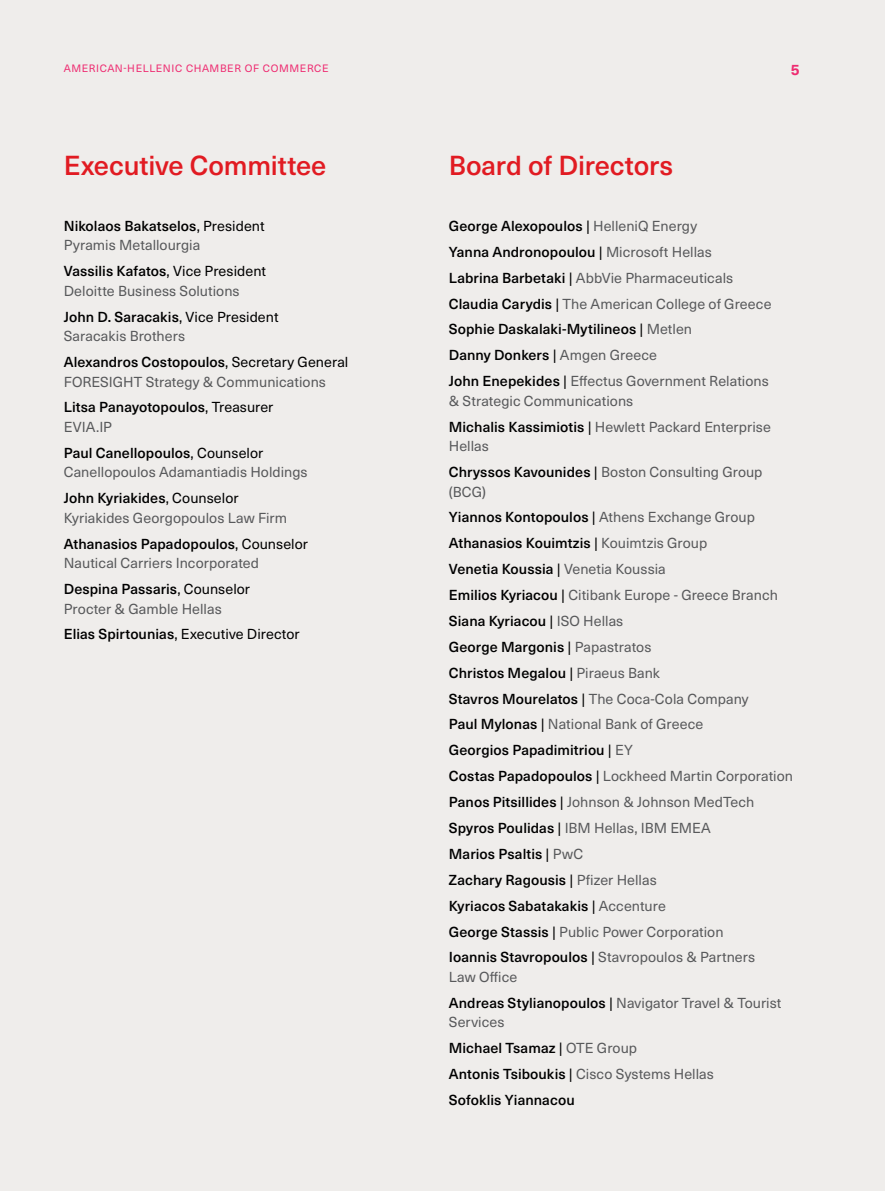
<style>
.page{position:relative;width:885px;height:1191px;background:#fff}
.page>*{position:absolute;margin:0;border:0;box-sizing:border-box;transform-origin:0 0}
.t1{font:500 27px "Neue Haas Unica W1 G";letter-spacing:-.005em;color:#e11b22}
.t2{font:700 15px "Neue Haas Unica W1 G";color:#ee2c71}
.t3{font:14.25px/26px "Neue Haas Unica W1 G";letter-spacing:.005em;color:#58595b}
.t4{font:500 14.25px/26px "Neue Haas Unica W1 G";letter-spacing:.005em;color:#000}
.t5{font:14.25px "Neue Haas Unica W1 G";letter-spacing:.005em;color:#000}
.t6{font:10.5px "Neue Haas Unica W1 G";letter-spacing:.06em;color:#ee2c71}
.s1{font-weight:500;color:#000}
.s2{color:#000}
.s3{font-weight:400}
.s4{font-weight:400;color:#58595b}
.s5{font-weight:500}
</style>
<div class="page">
<div style="left:0;top:0;width:884px;height:1191px;background:#efedeb"></div>
<p class="t6" style="left:64px;top:60px;width:266px">AMERICAN-HELLENIC CHAMBER OF COMMERCE</p>
<p class="t2" style="left:790px;top:58px;width:10px">5</p>
<h1 class="t1" style="left:64px;top:145px;width:264px">Executive Committee</h1>
<p class="t3" style="left:64px;top:215px;width:202px;line-height:19.5px"><span class="s1">Nikolaos Bakatselos</span><span class="s2">, President<br></span>Pyramis Metallourgia</p>
<p class="t3" style="left:64px;top:261px;width:204px;line-height:19.5px"><span class="s1">Vassilis Kafatos</span><span class="s2">, Vice President<br></span>Deloitte Business Solutions</p>
<p class="t3" style="left:64px;top:306px;width:216px;line-height:19.5px"><span class="s1">John D. Saracakis</span><span class="s2">, Vice President<br></span>Saracakis Brothers</p>
<p class="t3" style="left:64px;top:351px;width:286px;line-height:19.5px"><span class="s1">Alexandros Costopoulos</span><span class="s2">, Secretary General<br></span>FORESIGHT Strategy &amp; Communications</p>
<p class="t4" style="left:64px;top:397px;width:211px;line-height:19.5px">Litsa Panayotopoulos<span class="s3">, Treasurer<br></span><span class="s4">EVIA.IP</span></p>
<p class="t3" style="left:64px;top:442px;width:245px;line-height:19.5px"><span class="s1">Paul Canellopoulos</span><span class="s2">, Counselor<br></span>Canellopoulos Adamantiadis Holdings</p>
<p class="t3" style="left:64px;top:487px;width:225px;line-height:19.5px"><span class="s1">John Kyriakides</span><span class="s2">, Counselor<br></span>Kyriakides Georgopoulos Law Firm</p>
<p class="t3" style="left:64px;top:533px;width:246px;line-height:19.5px"><span class="s1">Athanasios Papadopoulos</span><span class="s2">, Counselor<br></span>Nautical Carriers Incorporated</p>
<p class="t3" style="left:64px;top:578px;width:188px;line-height:19.5px"><span class="s1">Despina Passaris</span><span class="s2">, Counselor<br></span>Procter &amp; Gamble Hellas</p>
<p class="t5" style="left:64px;top:624px;width:237px"><span class="s5">Elias Spirtounias</span>, Executive Director</p>
<h1 class="t1" style="left:449px;top:145px;width:226px">Board of Directors</h1>
<p class="t3" style="left:449px;top:212px;width:324px"><span class="s1">George Alexopoulos</span> <span class="s2">|</span> HelleniQ Energy<br><span class="s1">Yanna Andronopoulou</span> <span class="s2">|</span> Microsoft Hellas<br><span class="s1">Labrina Barbetaki</span> <span class="s2">|</span> AbbVie Pharmaceuticals <span class="s1">Claudia Carydis</span> <span class="s2">|</span> The American College of Greece <span class="s1">Sophie Daskalaki-Mytilineos</span> <span class="s2">|</span> Metlen<br><span class="s1">Danny Donkers</span> <span class="s2">|</span> Amgen Greece<br><span class="s1">John Enepekides</span> <span class="s2">|</span> Effectus Government Relations</p>
<p class="t3" style="left:449px;top:387px;width:323px">&amp; Strategic Communications<br><span class="s1">Michalis Kassimiotis</span> <span class="s2">|</span> Hewlett Packard Enterprise</p>
<p class="t3" style="left:449px;top:432px;width:315px">Hellas<br><span class="s1">Chryssos Kavounides</span> <span class="s2">|</span> Boston Consulting Group</p>
<p class="t4" style="left:449px;top:477px;width:345px"><span class="s4">(BCG)<br></span>Yiannos Kontopoulos <span class="s3">|</span> <span class="s4">Athens Exchange Group </span>Athanasios Kouimtzis <span class="s3">|</span> <span class="s4">Kouimtzis Group<br></span>Venetia Koussia <span class="s3">|</span> <span class="s4">Venetia Koussia<br></span>Emilios Kyriacou <span class="s3">|</span> <span class="s4">Citibank Europe - Greece Branch </span>Siana Kyriacou <span class="s3">|</span> <span class="s4">ISO Hellas<br></span>George Margonis <span class="s3">|</span> <span class="s4">Papastratos<br></span>Christos Megalou <span class="s3">|</span> <span class="s4">Piraeus Bank<br></span>Stavros Mourelatos <span class="s3">|</span> <span class="s4">The Coca-Cola Company<br></span>Paul Mylonas <span class="s3">|</span> <span class="s4">National Bank of Greece<br></span>Georgios Papadimitriou <span class="s3">|</span> <span class="s4">EY<br></span>Costas Papadopoulos <span class="s3">|</span> <span class="s4">Lockheed Martin Corporation </span>Panos Pitsillides <span class="s3">|</span> <span class="s4">Johnson &amp; Johnson MedTech </span>Spyros Poulidas <span class="s3">|</span> <span class="s4">IBM Hellas, IBM EMEA<br></span>Marios Psaltis <span class="s3">|</span> <span class="s4">PwC<br></span>Zachary Ragousis <span class="s3">|</span> <span class="s4">Pfizer Hellas<br></span>Kyriacos Sabatakakis <span class="s3">|</span> <span class="s4">Accenture<br></span>George Stassis <span class="s3">|</span> <span class="s4">Public Power Corporation<br></span>Ioannis Stavropoulos <span class="s3">|</span> <span class="s4">Stavropoulos &amp; Partners</span></p>
<p class="t3" style="left:449px;top:963px;width:334px">Law Office<br><span class="s1">Andreas Stylianopoulos</span> <span class="s2">|</span> Navigator Travel &amp; Tourist</p>
<p class="t4" style="left:449px;top:1008px;width:266px"><span class="s4">Services<br></span>Michael Tsamaz <span class="s3">|</span> <span class="s4">OTE Group<br></span>Antonis Tsiboukis <span class="s3">|</span> <span class="s4">Cisco Systems Hellas<br></span>Sofoklis Yiannacou</p>
</div>
